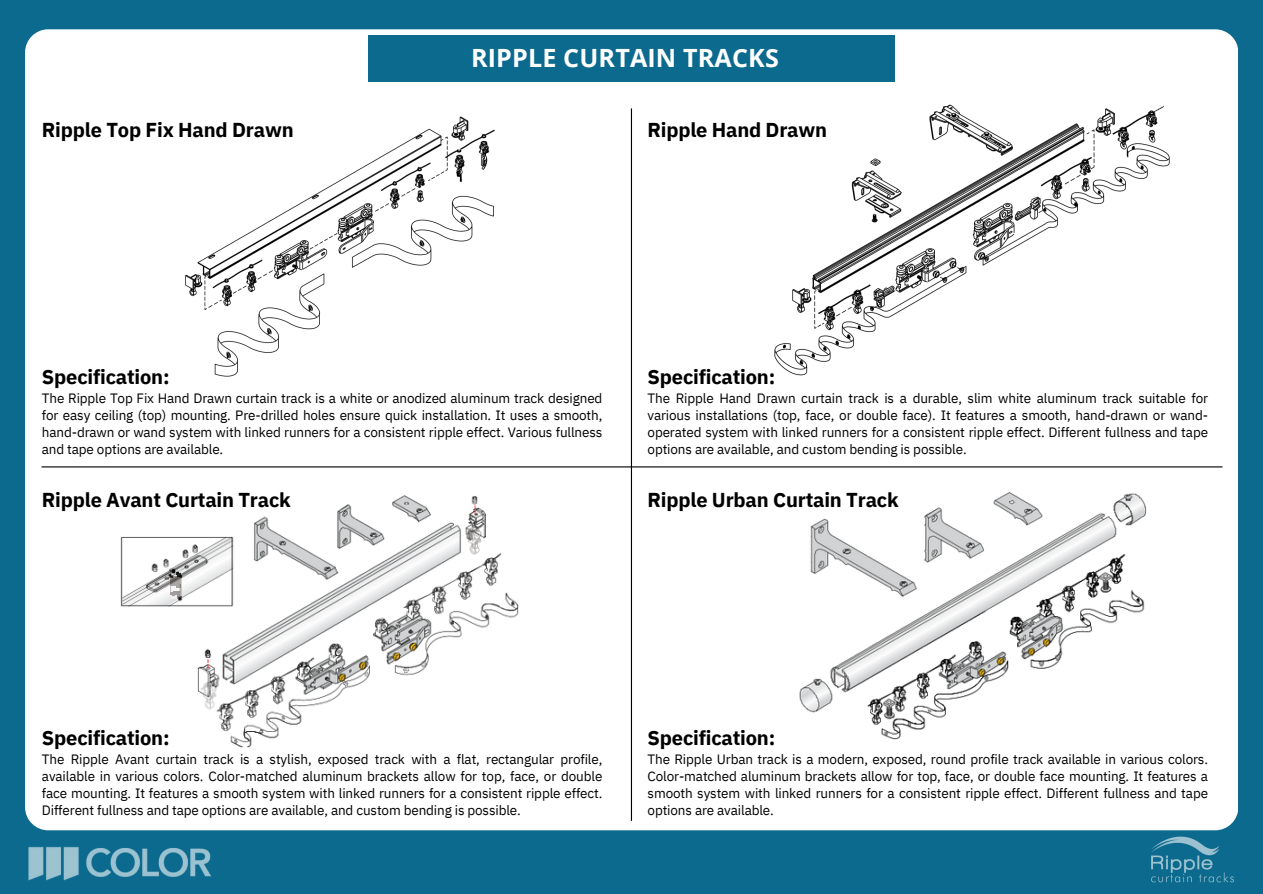
<style>
.page{position:relative;width:1263px;height:894px;background:#fff}
.page>*{position:absolute;margin:0;border:0;box-sizing:border-box;transform-origin:0 0}
.t1{font:700 25.05px "Open Sans";letter-spacing:.005em;color:#fff}
.t2{font:700 20.1px "IBM Plex Sans";letter-spacing:-.01em;color:#000}
.t3{font:700 20.1px "IBM Plex Sans";letter-spacing:-.01em;color:#000100}
.t4{font:13.5px/16.8px "IBM Plex Sans";letter-spacing:-.01em;color:#000100;text-align:justify}
</style>
<div class="page">
<div style="left:0;top:0;width:1263px;height:893px;background:#0b6a8e"></div>
<div style="left:25px;top:29px;width:1212px;height:801px;background:#fff"></div>
<img style="left:113px;top:487px;width:414px;height:269px">
<img style="left:767px;top:97px;width:410px;height:287px">
<img style="left:178px;top:108px;width:325px;height:276px">
<hr style="left:42px;top:466px;width:1180px;height:1px;background:#000">
<hr style="left:631px;top:108px;width:1px;height:712px;background:#000">
<div style="left:875px;top:36px;width:20px;height:46px;background:#0b6a8e"></div>
<div style="left:856px;top:36px;width:19px;height:46px;background:#0b6a8e"></div>
<div style="left:368px;top:36px;width:498px;height:46px;background:#0b6a8e"></div>
<img style="left:791px;top:484px;width:363px;height:263px">
<img style="left:28px;top:846px;width:183px;height:35px">
<img style="left:1151px;top:836px;width:83px;height:47px">
<h2 class="t1" style="left:471px;top:40px;width:309px">RIPPLE CURTAIN TRACKS</h2>
<h2 class="t2" style="left:42px;top:116px;width:253px">Ripple Top Fix Hand Drawn</h2>
<p class="t2" style="left:648px;top:116px;width:181px">Ripple Hand Drawn</p>
<p class="t3" style="left:42px;top:363px;width:129px">Specification:</p>
<p class="t4" style="left:42px;top:389px;width:562px">The Ripple Top Fix Hand Drawn curtain track is a white or anodized aluminum track designed for easy ceiling (top) mounting. Pre-drilled holes ensure quick installation. It uses a smooth, hand-drawn or wand system with linked runners for a consistent ripple effect. Various fullness and tape options are available.</p>
<p class="t3" style="left:648px;top:363px;width:129px">Specification:</p>
<p class="t4" style="left:648px;top:389px;width:562px">The Ripple Hand Drawn curtain track is a durable, slim white aluminum track suitable for various installations (top, face, or double face). It features a smooth, hand-drawn or wand&shy;operated system with linked runners for a consistent ripple effect. Different fullness and tape options are available, and custom bending is possible.</p>
<p class="t2" style="left:42px;top:486px;width:250px">Ripple Avant Curtain Track</p>
<p class="t2" style="left:648px;top:486px;width:253px">Ripple Urban Curtain Track</p>
<p class="t3" style="left:42px;top:724px;width:129px">Specification:</p>
<p class="t4" style="left:42px;top:750px;width:562px">The Ripple Avant curtain track is a stylish, exposed track with a flat, rectangular profile, available in various colors. Color-matched aluminum brackets allow for top, face, or double face mounting. It features a smooth system with linked runners for a consistent ripple effect.<br>Different fullness and tape options are available, and custom bending is possible.</p>
<p class="t3" style="left:648px;top:724px;width:129px">Specification:</p>
<p class="t4" style="left:648px;top:750px;width:562px">The Ripple Urban track is a modern, exposed, round profile track available in various colors.<br>Color-matched aluminum brackets allow for top, face, or double face mounting. It features a smooth system with linked runners for a consistent ripple effect. Different fullness and tape options are available.</p>
</div>
